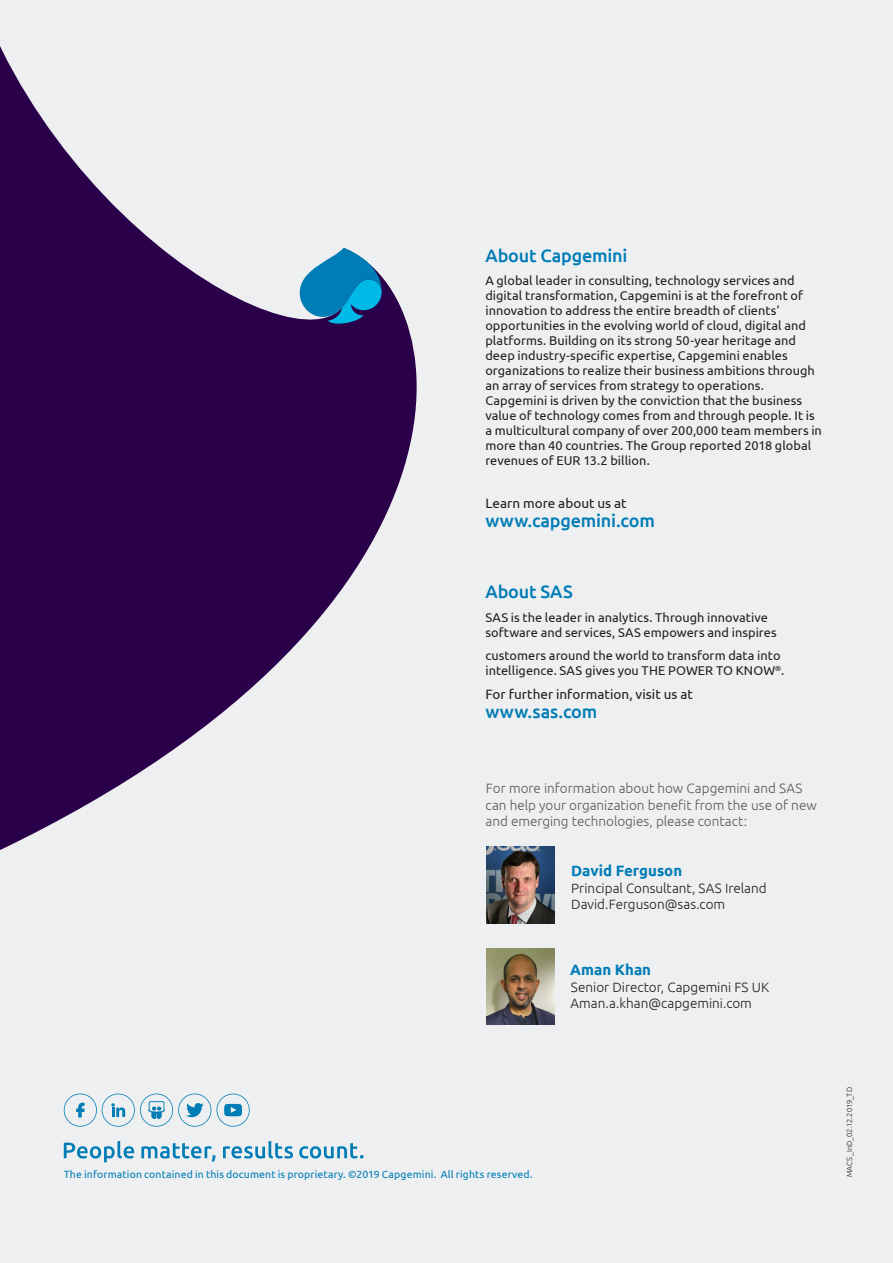
<style>
.page{position:relative;width:893px;height:1263px;background:#edeff0}
.page>*{position:absolute;margin:0;border:0;box-sizing:border-box;transform-origin:0 0}
.t1{font:500 18px "Ubuntu";letter-spacing:-.01em;color:#007cb6}
.contact-head{font:700 15px "Ubuntu";color:#007cb6}
.contact-info{font:700 15px "Ubuntu";color:#007cb6}
.contact-head-2{font:300 13.5px/16.5px "Ubuntu";color:#58595b}
.contact-info-2{font:300 13.5px "Ubuntu";color:#231f20}
.t2{font:13.5px "Ubuntu";letter-spacing:.005em;color:#231f20}
.t3{font:12.75px/15px "Ubuntu";letter-spacing:.005em;color:#231f20}
.copyright{font:10.5px "Ubuntu";letter-spacing:.01em;color:#007cb6}
.copyright-2{font:300 7.5px "Ubuntu";letter-spacing:.005em;color:#231f20}
</style>
<div class="page">
<svg style="left:0;top:46px;width:494px;height:827px"></svg>
<svg style="left:300px;top:248px;width:82px;height:76px"></svg>
<svg style="left:64px;top:1141px;width:70px;height:21px"></svg>
<svg style="left:141px;top:1143px;width:74px;height:19px"></svg>
<svg style="left:223px;top:1141px;width:70px;height:17px"></svg>
<svg style="left:299px;top:1143px;width:65px;height:15px"></svg>
<svg style="left:64px;top:1093px;width:147px;height:34px"></svg>
<svg style="left:217px;top:1093px;width:33px;height:34px"></svg>
<img style="left:487px;top:847px;width:67px;height:76px">
<img style="left:487px;top:948px;width:67px;height:77px">
<p class="t1" style="left:485px;top:244px;width:144px">About Capgemini</p>
<p class="t3" style="left:485px;top:273px;width:338px">A global leader in consulting, technology services and digital transformation, Capgemini is at the forefront of innovation to address the entire breadth of clients’ opportunities in the evolving world of cloud, digital and platforms. Building on its strong 50-year heritage and deep industry-specific expertise, Capgemini enables organizations to realize their business ambitions through an array of services from strategy to operations.<br>Capgemini is driven by the conviction that the business value of technology comes from and through people. It is a multicultural company of over 200,000 team members in more than 40 countries. The Group reported 2018 global revenues of EUR 13.2 billion.</p>
<p class="t2" style="left:485px;top:495px;width:143px">Learn more about us at</p>
<p class="t1" style="left:485px;top:509px;width:171px">www.capgemini.com</p>
<p class="t1" style="left:485px;top:580px;width:89px">About SAS</p>
<p class="t3" style="left:485px;top:609px;width:293px">SAS is the leader in analytics. Through innovative software and services, SAS empowers and inspires</p>
<p class="t3" style="left:485px;top:648px;width:300px">customers around the world to transform data into intelligence. SAS gives you THE POWER TO KNOW<sup>®</sup>.</p>
<p class="t2" style="left:485px;top:686px;width:209px">For further information, visit us at</p>
<p class="t1" style="left:485px;top:700px;width:114px">www.sas.com</p>
<p class="contact-head-2" style="left:485px;top:780px;width:333px">For more information about how Capgemini and SAS can help your organization benefit from the use of new and emerging technologies, please contact:</p>
<p class="contact-head" style="left:571px;top:862px;width:112px">David Ferguson</p>
<p class="contact-info-2" style="left:571px;top:880px;width:197px">Principal Consultant, SAS Ireland</p>
<p class="contact-info-2" style="left:571px;top:896px;width:156px">David.Ferguson@sas.com</p>
<p class="contact-info" style="left:570px;top:961px;width:82px">Aman Khan</p>
<p class="contact-info-2" style="left:571px;top:979px;width:200px">Senior Director, Capgemini FS UK</p>
<p class="contact-info-2" style="left:570px;top:995px;width:183px">Aman.a.khan@capgemini.com</p>
<p class="copyright" style="left:64px;top:1168px;width:470px">The information contained in this document is proprietary. ©2019 Capgemini. All rights reserved.</p>
<p class="copyright-2" style="left:845px;top:1177px;width:92px;rotate:-90deg">MACS_InD_02.12.2019_TD</p>
</div>
